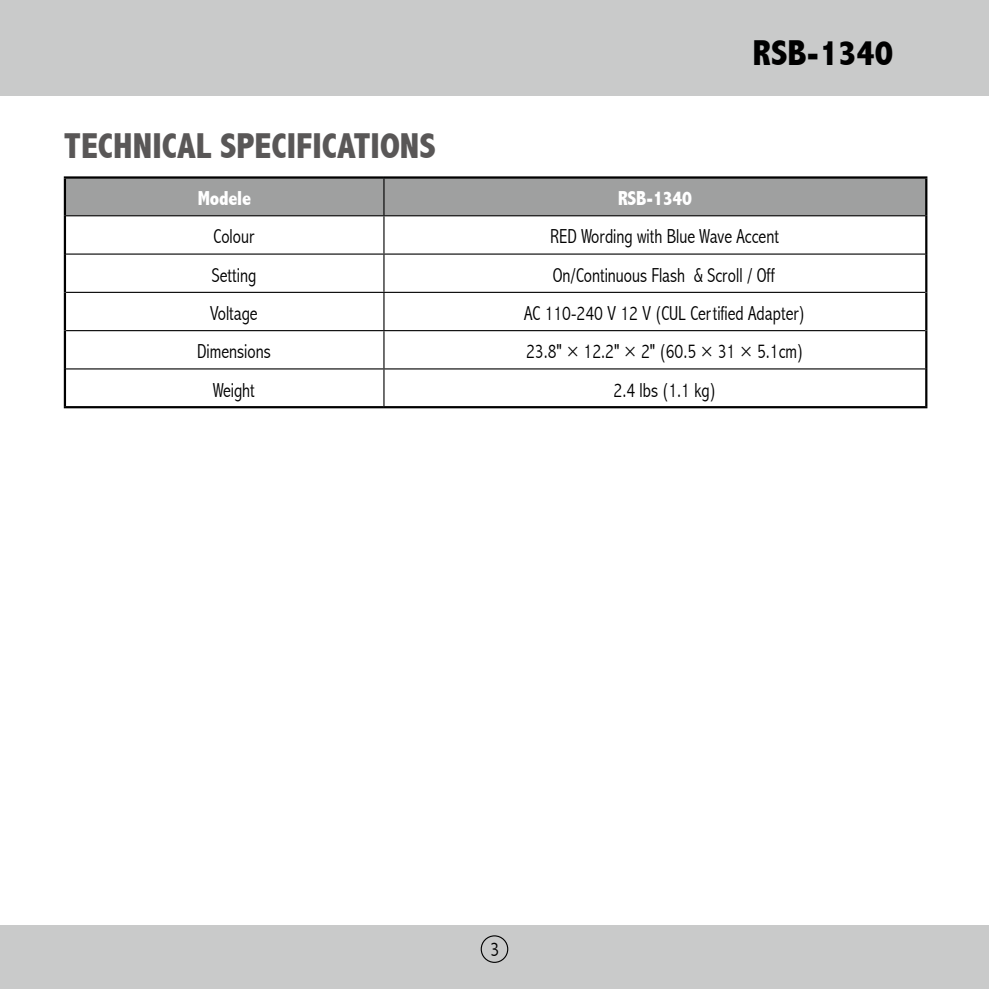
<style>
.page{position:relative;width:989px;height:989px;background:#fff}
.page>*{position:absolute;margin:0;border:0;box-sizing:border-box;transform-origin:0 0}
.t1{font:800 condensed 36px "Abadi";color:#595757}
.t2{font:800 condensed 36px "Abadi";color:#000}
.t3{font:300 condensed 20.25px "Abadi";color:#000;scale:.95 1}
.t4{font:800 condensed 20.25px "Abadi";letter-spacing:-.01em;color:#fff;scale:.96 1}
.t5{font:300 condensed 20.25px "Abadi";color:#000}
</style>
<div class="page">
<div style="left:0;top:0;width:989px;height:96px;background:#c9caca"></div>
<div style="left:0;top:925px;width:989px;height:64px;background:#c9caca"></div>
<div style="left:481px;top:935px;width:27px;height:28px;border:1px solid #000;border-radius:50%"></div>
<div style="left:66px;top:179px;width:859px;height:36px;background:#9fa0a0"></div>
<hr style="left:64px;top:176px;width:320px;height:3px;background:#000">
<hr style="left:64px;top:179px;width:2px;height:37px;background:#000">
<hr style="left:384px;top:176px;width:543px;height:3px;background:#000">
<hr style="left:925px;top:179px;width:2px;height:37px;background:#000">
<hr style="left:64px;top:216px;width:2px;height:38px;background:#000">
<hr style="left:925px;top:216px;width:2px;height:38px;background:#000">
<hr style="left:64px;top:254px;width:2px;height:38px;background:#000">
<hr style="left:925px;top:254px;width:2px;height:38px;background:#000">
<hr style="left:64px;top:292px;width:2px;height:39px;background:#000">
<hr style="left:925px;top:292px;width:2px;height:39px;background:#000">
<hr style="left:64px;top:331px;width:2px;height:38px;background:#000">
<hr style="left:925px;top:331px;width:2px;height:38px;background:#000">
<hr style="left:64px;top:369px;width:2px;height:37px;background:#000">
<hr style="left:925px;top:369px;width:2px;height:37px;background:#000">
<hr style="left:64px;top:406px;width:320px;height:2px;background:#000">
<hr style="left:384px;top:406px;width:543px;height:2px;background:#000">
<hr style="left:383px;top:179px;width:1px;height:36px;background:#000">
<hr style="left:66px;top:215px;width:318px;height:1px;background:#000">
<hr style="left:384px;top:215px;width:541px;height:1px;background:#000">
<hr style="left:383px;top:216px;width:1px;height:37px;background:#000">
<hr style="left:66px;top:253px;width:318px;height:2px;background:#000">
<hr style="left:384px;top:253px;width:541px;height:2px;background:#000">
<hr style="left:383px;top:255px;width:1px;height:37px;background:#000">
<hr style="left:66px;top:292px;width:318px;height:1px;background:#000">
<hr style="left:384px;top:292px;width:541px;height:1px;background:#000">
<hr style="left:383px;top:293px;width:1px;height:37px;background:#000">
<hr style="left:66px;top:330px;width:318px;height:1px;background:#000">
<hr style="left:384px;top:330px;width:541px;height:1px;background:#000">
<hr style="left:383px;top:331px;width:1px;height:37px;background:#000">
<hr style="left:66px;top:368px;width:318px;height:1px;background:#000">
<hr style="left:384px;top:368px;width:541px;height:1px;background:#000">
<hr style="left:383px;top:369px;width:1px;height:37px;background:#000">
<h1 class="t2" style="left:753px;top:33px;width:142px">RSB-1340</h1>
<h1 class="t1" style="left:64px;top:125px;width:373px">TECHNICAL SPECIFICATIONS</h1>
<p class="t4" style="left:198px;top:187px;width:57px">Modele</p>
<p class="t4" style="left:618px;top:187px;width:79px">RSB-1340</p>
<p class="t3" style="left:213px;top:225px;width:45px">Colour</p>
<p class="t3" style="left:550px;top:225px;width:242px">RED Wording with Blue Wave Accent</p>
<p class="t3" style="left:212px;top:263px;width:48px">Setting</p>
<p class="t3" style="left:553px;top:263px;width:235px">On/Continuous Flash &amp; Scroll / Off</p>
<p class="t3" style="left:210px;top:301px;width:51px">Voltage</p>
<p class="t3" style="left:524px;top:301px;width:297px">AC 110-240 V 12 V (CUL Certified Adapter)</p>
<p class="t3" style="left:197px;top:340px;width:79px">Dimensions</p>
<p class="t3" style="left:526px;top:340px;width:293px">23.8" × 12.2" × 2" (60.5 × 31 × 5.1cm)</p>
<p class="t3" style="left:213px;top:378px;width:46px">Weight</p>
<p class="t3" style="left:613px;top:378px;width:109px">2.4 lbs (1.1 kg)</p>
<p class="t5" style="left:490px;top:937px;width:11px">3</p>
</div>
